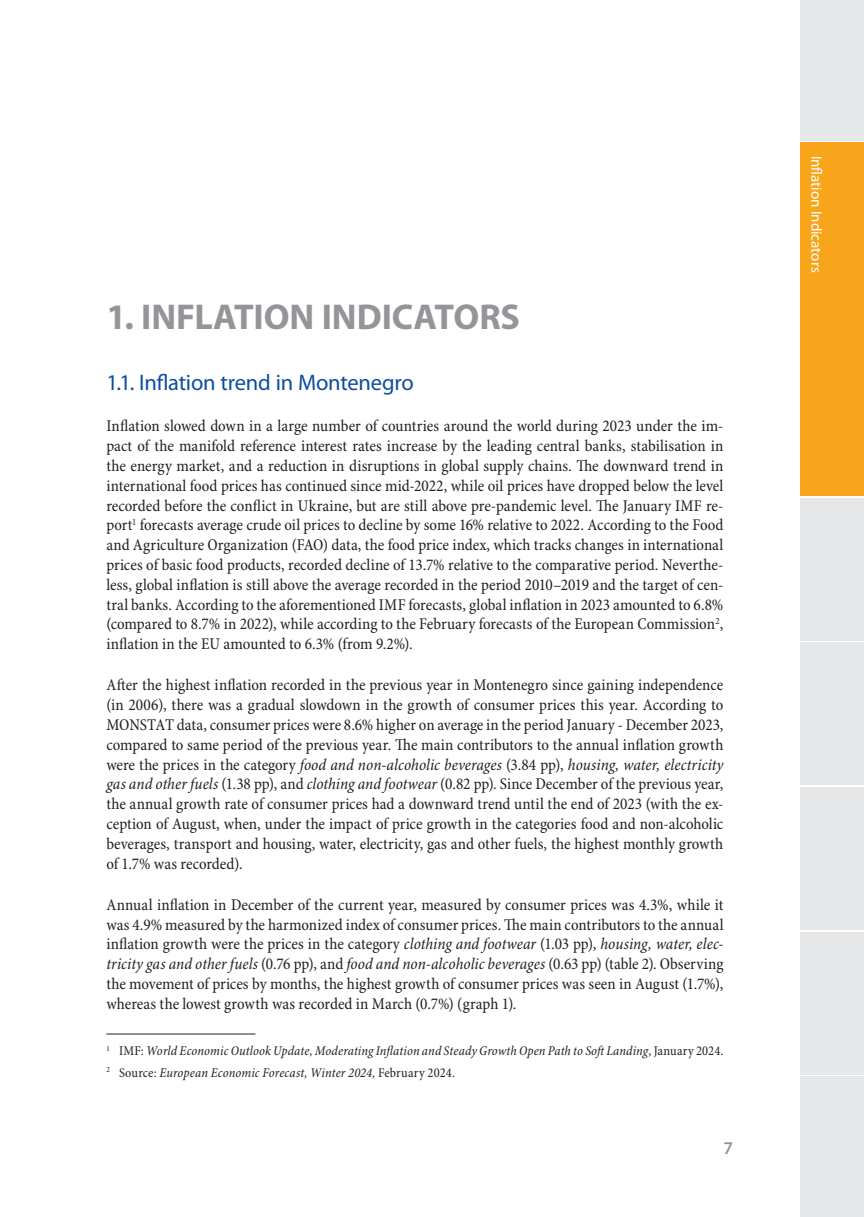
<style>
.page{position:relative;width:864px;height:1217px;background:#fff}
.page>*{position:absolute;margin:0;border:0;box-sizing:border-box;transform-origin:0 0}
.t1{font:700 36px "Myriad Pro";letter-spacing:-.005em;color:#939598}
.t2{font:22.5px "Myriad Pro";letter-spacing:-.01em;color:#0d4da1}
.t3{font:600 18px "Myriad Pro";color:#939598}
.t4{font:condensed 16.5px/19.8px "Minion Pro";color:#231f20;text-align:justify}
.t5{font:15px "Myriad Pro";color:#fff}
.t6{font:italic condensed 13.5px/21.3px "Minion Pro";letter-spacing:.01em;color:#231f20}
.s1{font-style:italic}
.s2{font-style:normal}
</style>
<div class="page">
<div style="left:799px;top:0;width:64px;height:140px;background:#e6e7e9"></div>
<div style="left:799px;top:1076px;width:64px;height:140px;background:#e6e7e9"></div>
<div style="left:799px;top:931px;width:64px;height:143px;background:#e6e7e9"></div>
<div style="left:799px;top:787px;width:64px;height:142px;background:#e6e7e9"></div>
<div style="left:799px;top:642px;width:64px;height:142px;background:#e6e7e9"></div>
<div style="left:799px;top:142px;width:64px;height:353px;background:#f9a51b"></div>
<div style="left:799px;top:497px;width:64px;height:143px;background:#e6e7e9"></div>
<hr style="left:106px;top:1033px;width:149px;height:1px;background:#231f20">
<h1 class="t1" style="left:106px;top:293px;width:415px">1. INFLATION INDICATORS</h1>
<h2 class="t2" style="left:106px;top:368px;width:309px">1.1. Inflation trend in Montenegro</h2>
<p class="t4" style="left:106px;top:416px;width:618px">Inflation slowed down in a large number of countries around the world during 2023 under the im&shy;pact of the manifold reference interest rates increase by the leading central banks, stabilisation in the energy market, and a reduction in disruptions in global supply chains. The downward trend in international food prices has continued since mid-2022, while oil prices have dropped below the level recorded before the conflict in Ukraine, but are still above pre-pandemic level. The January IMF re&shy;port<sup>1</sup> forecasts average crude oil prices to decline by some 16% relative to 2022. According to the Food and Agriculture Organization (FAO) data, the food price index, which tracks changes in international prices of basic food products, recorded decline of 13.7% relative to the comparative period. Neverthe&shy;less, global inflation is still above the average recorded in the period 2010–2019 and the target of cen&shy;tral banks. According to the aforementioned IMF forecasts, global inflation in 2023 amounted to 6.8% (compared to 8.7% in 2022), while according to the February forecasts of the European Commission<sup>2</sup>, inflation in the EU amounted to 6.3% (from 9.2%).</p>
<p class="t4" style="left:106px;top:675px;width:618px">After the highest inflation recorded in the previous year in Montenegro since gaining independence (in 2006), there was a gradual slowdown in the growth of consumer prices this year. According to MONSTAT data, consumer prices were 8.6% higher on average in the period January - December 2023, compared to same period of the previous year. The main contributors to the annual inflation growth were the prices in the category <span class="s1">food and non-alcoholic beverages</span> (3.84 pp), <span class="s1">housing, water, electricity gas and other fuels</span> (1.38 pp), and <span class="s1">clothing and footwear</span> (0.82 pp). Since December of the previous year, the annual growth rate of consumer prices had a downward trend until the end of 2023 (with the ex&shy;ception of August, when, under the impact of price growth in the categories food and non-alcoholic beverages, transport and housing, water, electricity, gas and other fuels, the highest monthly growth of 1.7% was recorded).</p>
<p class="t4" style="left:106px;top:895px;width:618px">Annual inflation in December of the current year, measured by consumer prices was 4.3%, while it was 4.9% measured by the harmonized index of consumer prices. The main contributors to the annual inflation growth were the prices in the category <span class="s1">clothing and footwear</span> (1.03 pp), <span class="s1">housing, water, elec&shy;tricity gas and other fuels</span> (0.76 pp), and <span class="s1">food and non-alcoholic beverages</span> (0.63 pp) (table 2). Observing the movement of prices by months, the highest growth of consumer prices was seen in August (1.7%), whereas the lowest growth was recorded in March (0.7%) (graph 1).</p>
<p class="t6" style="left:106px;top:1040px;width:618px"><sup>1</sup> <span class="s2">IMF:</span> World Economic Outlook Update, Moderating Inflation and Steady Growth Open Path to Soft Landing<span class="s2">, January 2024.<br></span><sup>2</sup> <span class="s2">Source:</span> European Economic Forecast, Winter 2024, <span class="s2">February 2024.</span></p>
<p class="t3" style="left:723px;top:1136px;width:11px">7</p>
<p class="t5" style="left:825px;top:155px;width:118px;rotate:90deg">Inflation Indicators</p>
</div>
